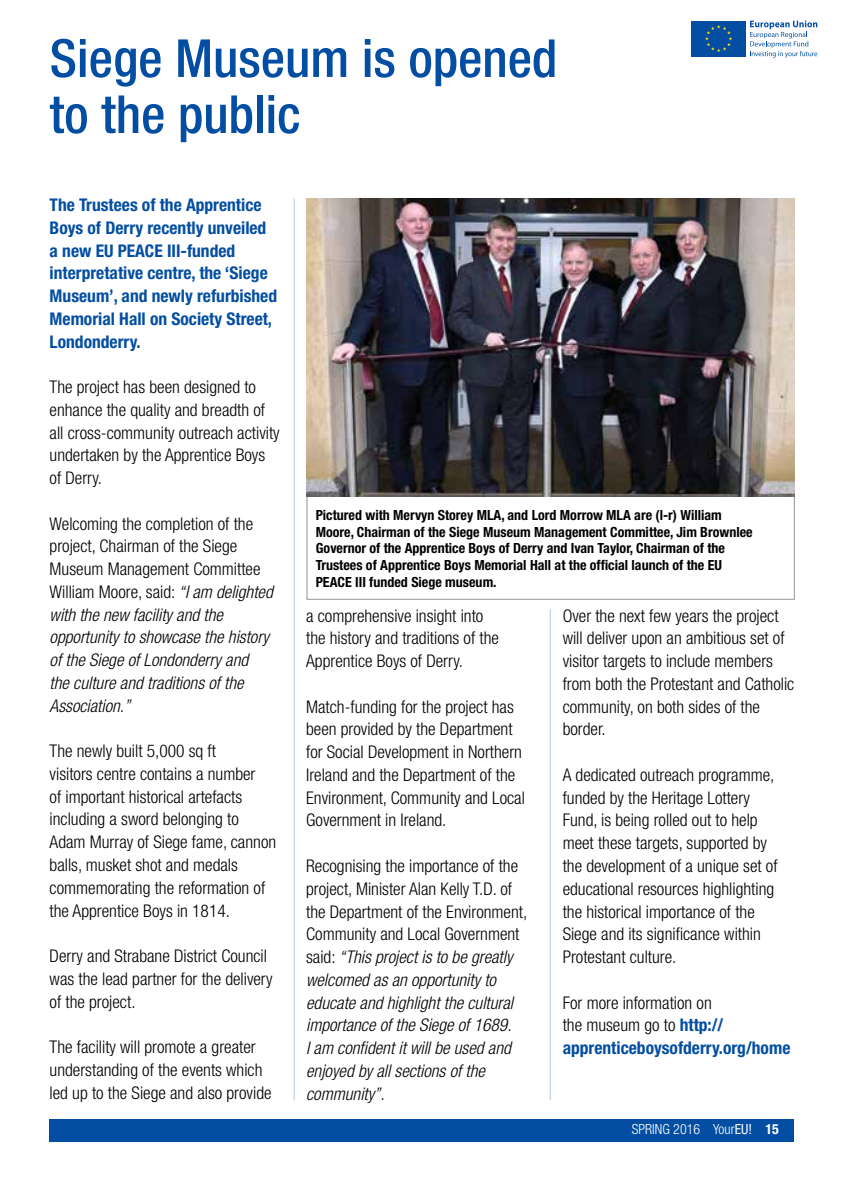
<style>
.page{position:relative;width:844px;height:1191px;background:#fff}
.page>*{position:absolute;margin:0;border:0;box-sizing:border-box;transform-origin:0 0}
.t1{font:500 condensed 52.5px/56px "Helvetica Neue LT Std";color:#034ea2}
.t2{font:300 condensed 17.5px/22.8px "Helvetica Neue LT Std";color:#000}
.t3{font:italic 300 condensed 17.5px/22.8px "Helvetica Neue LT Std";color:#000}
.t4{font:700 condensed 17.5px/22.8px "Helvetica Neue LT Std";color:#034ea2}
.t5{font:700 condensed 14px/16.8px "Helvetica Neue LT Std";color:#000}
.t6{font:300 condensed 14px "Helvetica Neue LT Std";color:#fff}
.s1{font-style:normal}
.s2{font-weight:300;color:#000}
.s3{font-weight:400}
.s4{font-weight:700}
</style>
<div class="page">
<div style="left:50px;top:1119px;width:744px;height:22px;background:#034ea2"></div>
<svg style="left:745px;top:21px;width:1px;height:36px"></svg>
<div style="left:691px;top:21px;width:54px;height:36px;background:#034ea2"></div>
<svg style="left:705px;top:25px;width:27px;height:27px"></svg>
<svg style="left:750px;top:20px;width:67px;height:38px"></svg>
<hr style="left:294px;top:198px;width:1px;height:902px;background:#b3cae3">
<hr style="left:549px;top:609px;width:1px;height:491px;background:#b3cae3">
<img style="left:306px;top:198px;width:488px;height:299px">
<h1 class="t1" style="left:50px;top:30px;width:509px">Siege Museum is opened to the public</h1>
<p class="t4" style="left:50px;top:193px;width:229px">The Trustees of the Apprentice<br>Boys of Derry recently unveiled a new EU PEACE III-funded interpretative centre, the ‘Siege<br>Museum’, and newly refurbished<br>Memorial Hall on Society Street,<br>Londonderry.</p>
<p class="t2" style="left:50px;top:375px;width:231px">The project has been designed to enhance the quality and breadth of all cross-community outreach activity undertaken by the Apprentice Boys of Derry.</p>
<p class="t3" style="left:50px;top:512px;width:225px"><span class="s1">Welcoming the completion of the project, Chairman of the Siege<br>Museum Management Committee<br>William Moore, said:</span> “I am delighted with the new facility and the opportunity to showcase the history of the Siege of Londonderry and<br>the culture and traditions of the<br>Association.”</p>
<p class="t2" style="left:50px;top:739px;width:228px">The newly built 5,000 sq ft<br>visitors centre contains a number<br>of important historical artefacts including a sword belonging to<br>Adam Murray of Siege fame, cannon balls, musket shot and medals commemorating the reformation of the Apprentice Boys in 1814.</p>
<p class="t2" style="left:50px;top:944px;width:224px">Derry and Strabane District Council was the lead partner for the delivery of the project.</p>
<p class="t2" style="left:50px;top:1035px;width:223px">The facility will promote a greater understanding of the events which led up to the Siege and also provide</p>
<p class="t5" style="left:315px;top:506px;width:438px">Pictured with Mervyn Storey MLA, and Lord Morrow MLA are (l-r) William Moore, Chairman of the Siege Museum Management Committee, Jim Brownlee Governor of the Apprentice Boys of Derry and Ivan Taylor, Chairman of the Trustees of Apprentice Boys Memorial Hall at the official launch of the EU PEACE III funded Siege museum.</p>
<p class="t2" style="left:306px;top:604px;width:194px">a comprehensive insight into the history and traditions of the<br>Apprentice Boys of Derry.</p>
<p class="t2" style="left:306px;top:695px;width:220px">Match-funding for the project has been provided by the Department for Social Development in Northern<br>Ireland and the Department of the<br>Environment, Community and Local<br>Government in Ireland.</p>
<p class="t3" style="left:306px;top:855px;width:222px"><span class="s1">Recognising the importance of the project, Minister Alan Kelly T.D. of the Department of the Environment,<br>Community and Local Government said:</span> “This project is to be greatly welcomed as an opportunity to educate and highlight the cultural importance of the Siege of 1689.<br>I am confident it will be used and enjoyed by all sections of the community”.</p>
<p class="t2" style="left:562px;top:604px;width:233px">Over the next few years the project will deliver upon an ambitious set of visitor targets to include members from both the Protestant and Catholic community, on both sides of the border.</p>
<p class="t2" style="left:562px;top:763px;width:216px">A dedicated outreach programme, funded by the Heritage Lottery<br>Fund, is being rolled out to help meet these targets, supported by the development of a unique set of educational resources highlighting the historical importance of the<br>Siege and its significance within<br>Protestant culture.</p>
<p class="t4" style="left:562px;top:990px;width:229px"><span class="s2">For more information on<br>the museum go to</span> http:// apprenticeboysofderry.org/home</p>
<p class="t6" style="left:631px;top:1121px;width:148px">SPRING 2016 Your<span class="s3">EU!</span> <span class="s4">15</span></p>
</div>
